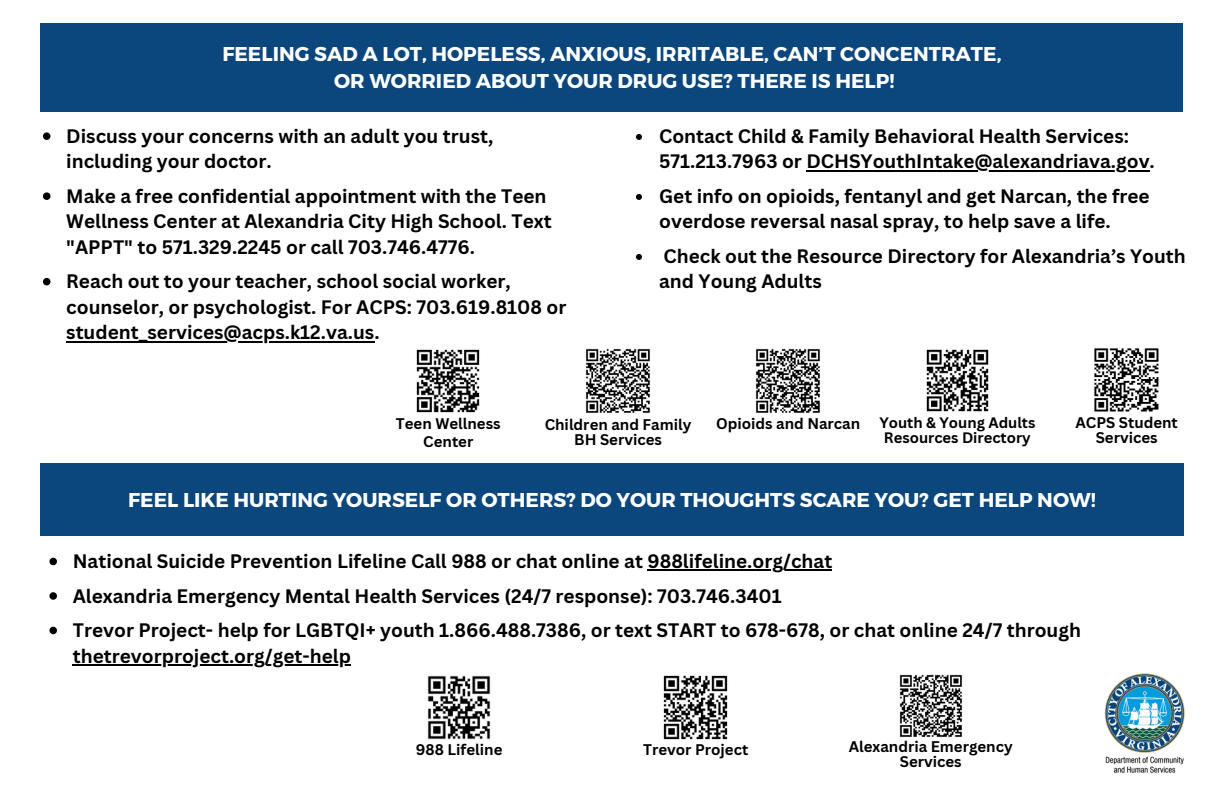
<style>
.page{position:relative;width:1224px;height:792px;background:#fff}
.page>*{position:absolute;margin:0;border:0;box-sizing:border-box;transform-origin:0 0}
.t1{font:700 20px/27px "Montserrat";color:#fff;text-align:center}
.t2{font:700 19px/25.6px "Canva Sans";color:#000}
.t3{font:700 15px/15px "Canva Sans";color:#000;text-align:center}
.t4{font:700 14.8px/14.8px "Canva Sans";color:#000;text-align:center}
</style>
<div class="page">
<div style="left:40px;top:23px;width:1143px;height:88px;background:#0b477c"></div>
<div style="left:40px;top:464px;width:1144px;height:72px;background:#0b477c"></div>
<img style="left:926px;top:349px;width:63px;height:63px">
<img style="left:427px;top:675px;width:64px;height:65px">
<img style="left:755px;top:348px;width:65px;height:65px">
<img style="left:416px;top:349px;width:64px;height:64px">
<img style="left:585px;top:348px;width:65px;height:65px">
<img style="left:1104px;top:674px;width:81px;height:99px">
<img style="left:1094px;top:348px;width:65px;height:64px">
<img style="left:899px;top:674px;width:63px;height:63px">
<img style="left:663px;top:675px;width:65px;height:65px">
<svg style="left:636px;top:134px;width:6px;height:6px"></svg>
<hr style="left:806px;top:170px;width:344px;height:1px;background:#000">
<svg style="left:636px;top:194px;width:6px;height:6px"></svg>
<svg style="left:636px;top:254px;width:6px;height:6px"></svg>
<svg style="left:43px;top:132px;width:7px;height:8px"></svg>
<svg style="left:43px;top:192px;width:7px;height:8px"></svg>
<svg style="left:43px;top:278px;width:7px;height:7px"></svg>
<hr style="left:66px;top:341px;width:308px;height:1px;background:#000">
<svg style="left:49px;top:558px;width:8px;height:7px"></svg>
<hr style="left:647px;top:570px;width:185px;height:1px;background:#000">
<svg style="left:49px;top:592px;width:8px;height:8px"></svg>
<svg style="left:49px;top:627px;width:8px;height:7px"></svg>
<hr style="left:73px;top:664px;width:278px;height:2px;background:#000">
<h1 class="t1" style="left:222px;top:39px;width:781px">FEELING SAD A LOT, HOPELESS, ANXIOUS, IRRITABLE, CAN’T CONCENTRATE,<br>OR WORRIED ABOUT YOUR DRUG USE? THERE IS HELP!</h1>
<p class="t2" style="left:66px;top:123px;width:429px">Discuss your concerns with an adult you trust, including your doctor.</p>
<p class="t2" style="left:66px;top:183px;width:487px">Make a free confidential appointment with the Teen<br>Wellness Center at Alexandria City High School. Text "APPT" to 571.329.2245 or call 703.746.4776.</p>
<p class="t2" style="left:66px;top:268px;width:502px">Reach out to your teacher, school social worker, counselor, or psychologist. For ACPS: 703.619.8108 or</p>
<p class="t2" style="left:66px;top:319px;width:315px">student_services@acps.k12.va.us.</p>
<p class="t2" style="left:659px;top:123px;width:497px">Contact Child &amp; Family Behavioral Health Services:<br>571.213.7963 or DCHSYouthIntake@alexandriava.gov.</p>
<p class="t2" style="left:659px;top:183px;width:492px">Get info on opioids, fentanyl and get Narcan, the free overdose reversal nasal spray, to help save a life.</p>
<p class="t2" style="left:659px;top:243px;width:528px">Check out the Resource Directory for Alexandria’s Youth and Young Adults</p>
<p class="t3" style="left:545px;top:416px;width:148px">Children and Family<br>BH Services</p>
<p class="t3" style="left:1075px;top:414px;width:104px">ACPS Student<br>Services</p>
<p class="t4" style="left:879px;top:415px;width:158px">Youth &amp; Young Adults<br>Resources Directory</p>
<p class="t3" style="left:396px;top:416px;width:106px">Teen Wellness</p>
<p class="t3" style="left:716px;top:415px;width:146px">Opioids and Narcan</p>
<p class="t3" style="left:423px;top:433px;width:52px">Center</p>
<p class="t1" style="left:128px;top:485px;width:969px">FEEL LIKE HURTING YOURSELF OR OTHERS? DO YOUR THOUGHTS SCARE YOU? GET HELP NOW!</p>
<p class="t2" style="left:73px;top:548px;width:761px">National Suicide Prevention Lifeline Call 988 or chat online at 988lifeline.org/chat</p>
<p class="t2" style="left:73px;top:578px;width:1010px;line-height:34.4px">Alexandria Emergency Mental Health Services (24/7 response): 703.746.3401<br>Trevor Project- help for LGBTQI+ youth 1.866.488.7386, or text START to 678-678, or chat online 24/7 through</p>
<p class="t2" style="left:73px;top:643px;width:280px">thetrevorproject.org/get-help</p>
<p class="t3" style="left:416px;top:742px;width:88px">988 Lifeline</p>
<p class="t3" style="left:643px;top:742px;width:107px">Trevor Project</p>
<p class="t3" style="left:849px;top:739px;width:166px">Alexandria Emergency<br>Services</p>
</div>
